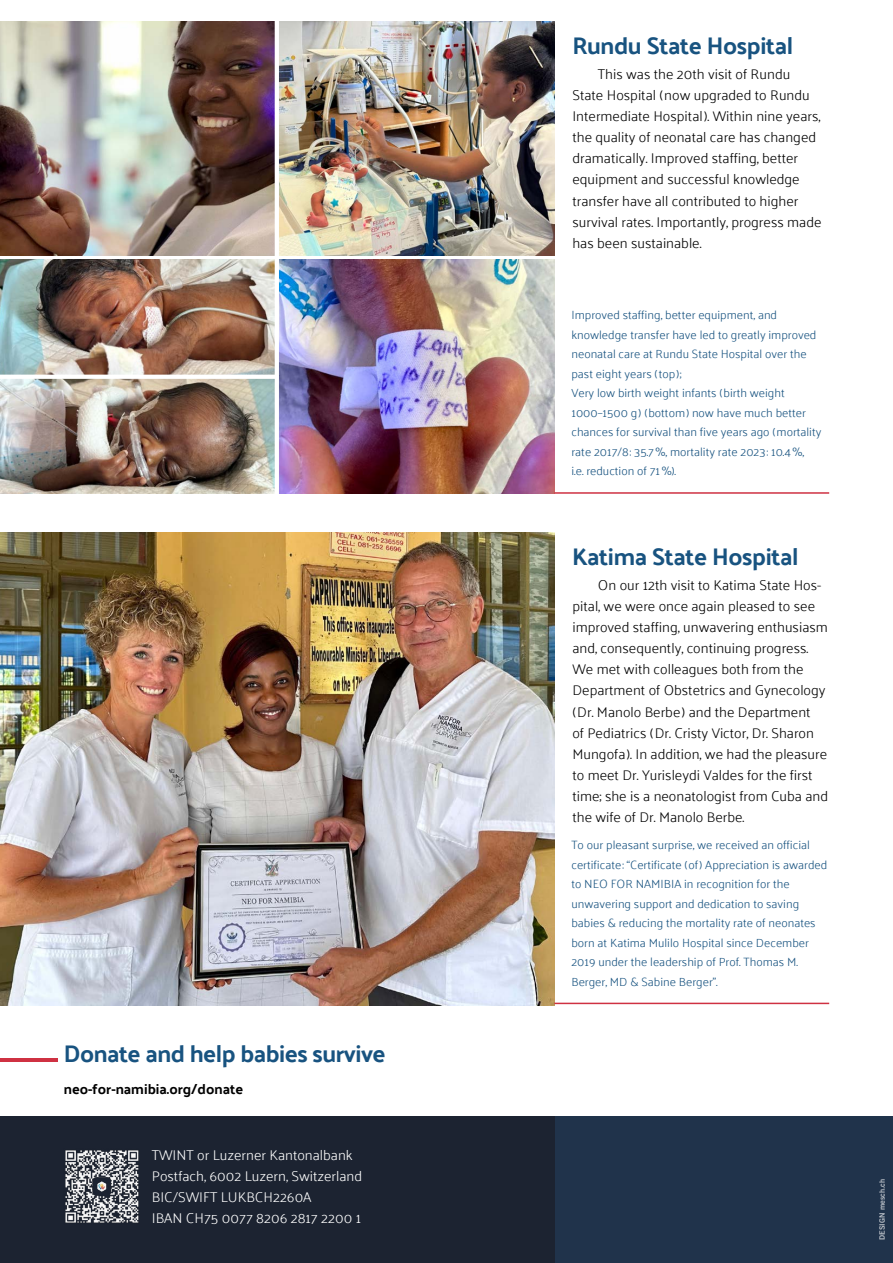
<style>
.page{position:relative;width:893px;height:1263px;background:#fff}
.page>*{position:absolute;margin:0;border:0;box-sizing:border-box;transform-origin:0 0}
.t1{font:700 24px "Palanquin";letter-spacing:-.015em;color:#185380}
.t2{font:300 14.25px/21px "Palanquin";color:#000}
.t3{font:300 14.25px/21px "Palanquin";color:#fff}
.t4{font:700 14.25px "Palanquin";color:#000}
.t5{font:300 12px/19.5px "Palanquin";color:#185380}
.t6{font:7.5px "Trade Gothic LT Std Bold No.2";color:#fff}
</style>
<div class="page">
<img style="left:0;top:21px;width:554px;height:234px">
<img style="left:0;top:260px;width:554px;height:234px">
<hr style="left:275px;top:15px;width:4px;height:485px;background:#fff">
<hr style="left:0;top:375px;width:277px;height:4px;background:#fff">
<img style="left:0;top:532px;width:554px;height:473px">
<div style="left:554px;top:1116px;width:339px;height:147px;background:#20334b"></div>
<div style="left:0;top:1116px;width:554px;height:147px;background:#1c2331"></div>
<hr style="left:0;top:1058px;width:57px;height:4px;background:#cf3142">
<img style="left:65px;top:1150px;width:74px;height:73px">
<hr style="left:554px;top:492px;width:275px;height:2px;background:#cf3142">
<hr style="left:554px;top:1003px;width:275px;height:1px;background:#cf3142">
<h1 class="t1" style="left:64px;top:1040px;width:323px">Donate and help babies survive</h1>
<p class="t4" style="left:64px;top:1081px;width:181px">neo-for-namibia.org/donate</p>
<p class="t3" style="left:152px;top:1144px;width:212px">TWINT or Luzerner Kantonalbank<br>Postfach, 6002 Luzern, Switzerland<br>BIC/SWIFT LUKBCH2260A<br>IBAN CH75 0077 8206 2817 2200 1</p>
<h1 class="t1" style="left:572px;top:32px;width:222px">Rundu State Hospital</h1>
<p class="t2" style="left:572px;top:64px;width:251px;text-indent:26px">This was the 20th visit of Rundu State Hospital (now upgraded to Rundu Intermediate Hospital). Within nine years, the quality of neonatal care has changed dramatically. Improved staffing, better equipment and successful knowledge transfer have all contributed to higher survival rates. Importantly, progress made has been sustainable.</p>
<p class="t5" style="left:571px;top:305px;width:251px">Improved staffing, better equipment, and knowledge transfer have led to greatly improved neonatal care at Rundu State Hospital over the past eight years (top);<br>Very low birth weight infants (birth weight 1000–1500 g) (bottom) now have much better chances for survival than five years ago (mortality rate 2017/8: 35.7%, mortality rate 2023: 10.4%,<br>i.e. reduction of 71%).</p>
<h1 class="t1" style="left:572px;top:543px;width:228px">Katima State Hospital</h1>
<p class="t2" style="left:572px;top:575px;width:257px;text-indent:26px">On our 12th visit to Katima State Hos&shy;pital, we were once again pleased to see improved staffing, unwavering enthusiasm and, consequently, continuing progress.<br>We met with colleagues both from the Department of Obstetrics and Gynecology (Dr. Manolo Berbe) and the Department<br>of Pediatrics (Dr. Cristy Victor, Dr. Sharon Mungofa). In addition, we had the pleasure to meet Dr. Yurisleydi Valdes for the first time; she is a neonatologist from Cuba and the wife of Dr. Manolo Berbe.</p>
<p class="t5" style="left:571px;top:835px;width:257px">To our pleasant surprise, we received an official certificate: “Certificate (of) Appreciation is awarded to NEO FOR NAMIBIA in recognition for the unwavering support and dedication to saving babies &amp; reducing the mortality rate of neonates born at Katima Mulilo Hospital since December 2019 under the leadership of Prof. Thomas M.<br>Berger, MD &amp; Sabine Berger”.</p>
<p class="t6" style="left:877px;top:1240px;width:62px;rotate:-90deg">DESIGN mesch.ch</p>
</div>
